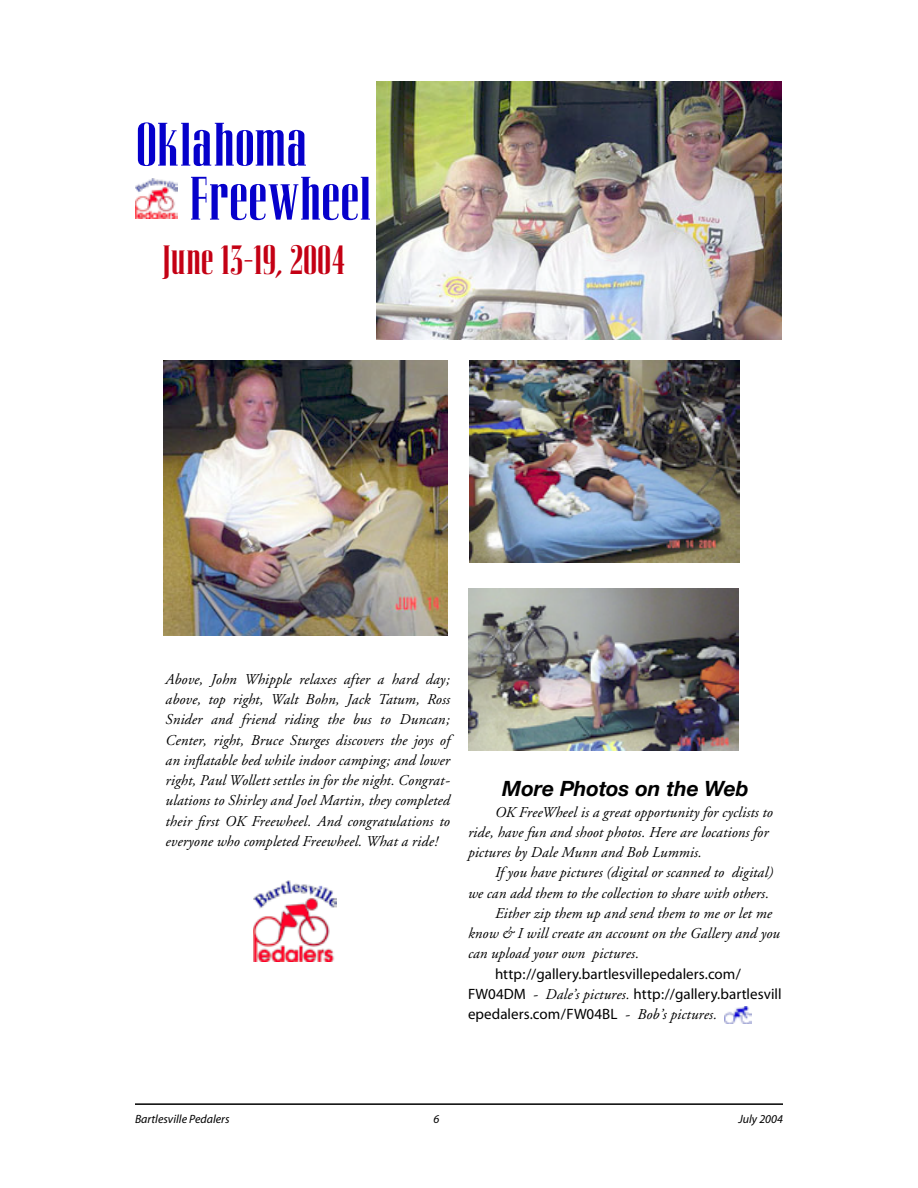
<style>
.page{position:relative;width:918px;height:1188px;background:#fff}
.page>*{position:absolute;margin:0;border:0;box-sizing:border-box;transform-origin:0 0}
.t1{font:54px/54px "Corvinus Skyline";letter-spacing:-.015em;color:#0600cb}
.t2{font:36px "Corvinus Skyline";letter-spacing:-.005em;color:#c40014}
.t3{font:italic 700 21px "Helvetica Neue";letter-spacing:-.005em;color:#000}
.t4{font:italic 15px/20.2px "Adobe Garamond";letter-spacing:.01em;color:#000}
.t5{font:15px/20.2px "Myriad";letter-spacing:.005em;color:#000}
.t6{font:italic 12px "Myriad";color:#000}
.s1{font-family:"Adobe Garamond";font-style:italic}
</style>
<div class="page">
<hr style="left:135px;top:1103px;width:648px;height:2px;background:#000">
<img style="left:725px;top:1006px;width:27px;height:18px">
<img style="left:136px;top:178px;width:41px;height:41px">
<img style="left:254px;top:880px;width:83px;height:81px">
<img style="left:376px;top:81px;width:405px;height:259px">
<img style="left:470px;top:360px;width:270px;height:202px">
<img style="left:164px;top:360px;width:283px;height:276px">
<img style="left:468px;top:589px;width:271px;height:162px">
<h1 class="t1" style="left:189px;top:121px;width:185px;text-indent:-53px">Oklahoma<br>Freewheel</h1>
<h2 class="t2" style="left:162px;top:240px;width:185px">June 13-19, 2004</h2>
<p class="t4" style="left:166px;top:670px;width:286px;text-align:justify">Above, John Whipple relaxes after a hard day; above, top right, Walt Bohn, Jack Tatum, Ross Snider and friend riding the bus to Duncan; Center, right, Bruce Sturges discovers the joys of an inflatable bed while indoor camping; and lower right, Paul Wollett settles in for the night. Congrat&shy;ulations to Shirley and Joel Martin, they completed their first OK Freewheel. And congratulations to everyone who completed Freewheel. What a ride!</p>
<h3 class="t3" style="left:502px;top:776px;width:248px">More Photos on the Web</h3>
<p class="t4" style="left:468px;top:802px;width:306px;text-indent:27px">OK FreeWheel is a great opportunity for cyclists to ride, have fun and shoot photos. Here are locations for pictures by Dale Munn and Bob Lummis.</p>
<p class="t4" style="left:495px;top:863px;width:280px">If you have pictures (digital or scanned to digital)</p>
<p class="t4" style="left:468px;top:883px;width:303px">we can add them to the collection to share with others.</p>
<p class="t4" style="left:495px;top:903px;width:278px">Either zip them up and send them to me or let me</p>
<p class="t4" style="left:468px;top:924px;width:314px">know &amp; I will create an account on the Gallery and you</p>
<p class="t4" style="left:468px;top:944px;width:173px">can upload your own pictures.</p>
<p class="t5" style="left:468px;top:964px;width:315px;text-indent:27px">http://gallery.bartlesvillepedalers.com/<br>FW04DM <span class="s1">- Dale’s pictures.</span> http://gallery.bartlesvill epedalers.com/FW04BL <span class="s1">- Bob’s pictures.</span></p>
<p class="t6" style="left:135px;top:1113px;width:96px">Bartlesville Pedalers</p>
<p class="t6" style="left:433px;top:1113px;width:7px">6</p>
<p class="t6" style="left:738px;top:1113px;width:46px">July 2004</p>
</div>
